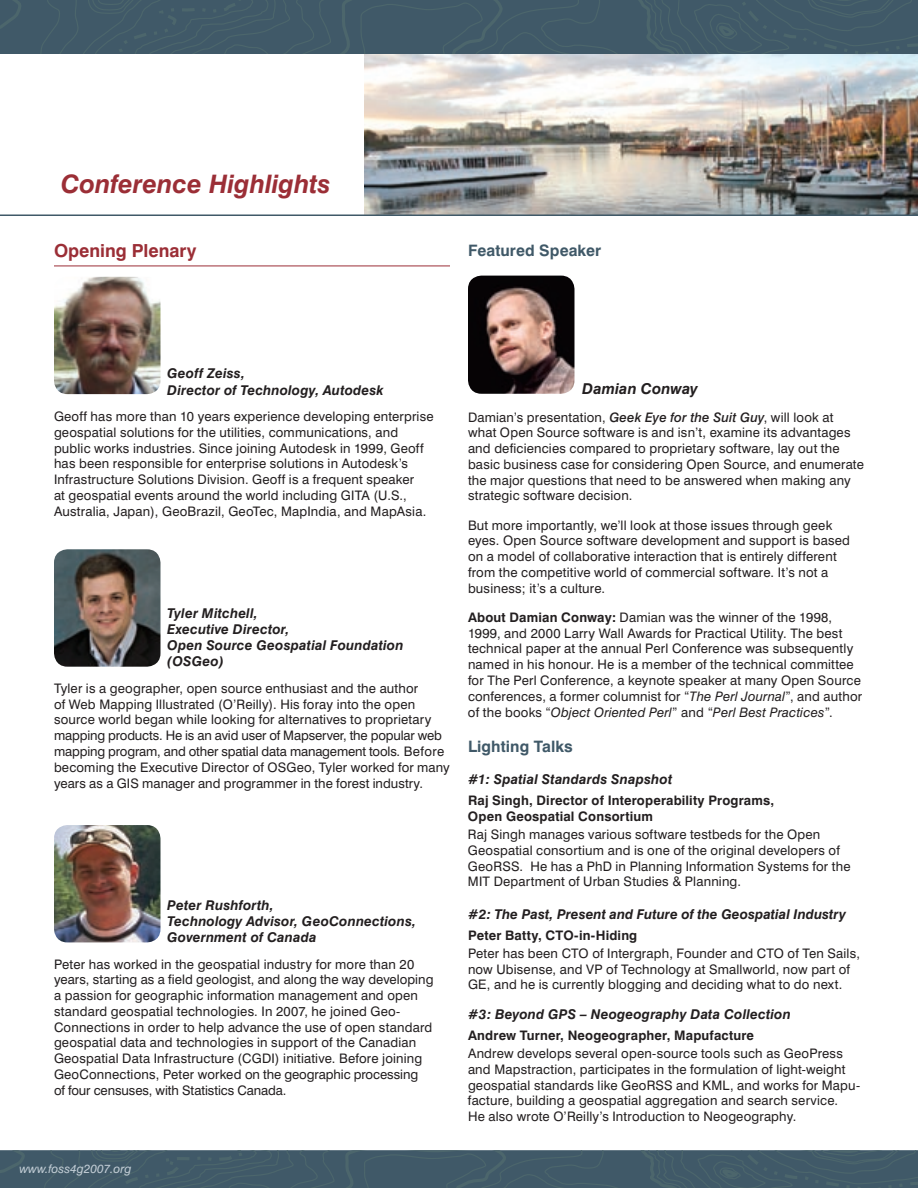
<style>
.page{position:relative;width:918px;height:1188px;background:#fff}
.page>*{position:absolute;margin:0;border:0;box-sizing:border-box;transform-origin:0 0}
.t1{font:italic 700 25.5px "Swiss 721 BT";letter-spacing:-.005em;color:#9b2e36}
.t2{font:700 18px "Swiss 721 BT";color:#9b2e36}
.t3{font:700 15.75px "Swiss 721 BT";letter-spacing:.005em;color:#405968}
.t4{font:italic 700 15px "Swiss 721 BT";letter-spacing:.005em;color:#231f20}
.t5{font:italic 700 13.5px/16.2px "Swiss 721 BT";letter-spacing:.01em;color:#231f20}
.t6{font:13.2px/15.8px "Swiss 721 BT";letter-spacing:.015em;color:#231f20}
.t7{font:700 13.2px/15.8px "Swiss 721 BT";letter-spacing:.01em;color:#231f20}
.t8{font:italic 12px "Swiss 721 BT";color:#c3ced6}
.s1{font-weight:500;font-style:italic}
.s2{font-weight:700}
.s3{font-style:italic}
</style>
<div class="page">
<svg style="left:0;top:1150px;width:918px;height:38px;background:#425b69"></svg>
<img style="left:364px;top:54px;width:554px;height:160px">
<hr style="left:54px;top:266px;width:396px;height:1px;background:#9b2e36">
<img style="left:468px;top:276px;width:106px;height:118px">
<img style="left:54px;top:277px;width:106px;height:117px">
<img style="left:54px;top:549px;width:106px;height:118px">
<img style="left:54px;top:825px;width:106px;height:117px">
<svg style="left:0;top:0;width:918px;height:54px;background:#415a68"></svg>
<hr style="left:0;top:214px;width:918px;height:2px;background:#405968">
<h1 class="t1" style="left:61px;top:168px;width:271px">Conference Highlights</h1>
<h2 class="t2" style="left:54px;top:240px;width:144px">Opening Plenary</h2>
<p class="t3" style="left:468px;top:240px;width:135px">Featured Speaker</p>
<p class="t5" style="left:167px;top:365px;width:218px">Geoff Zeiss,<br>Director of Technology, Autodesk</p>
<p class="t6" style="left:54px;top:408px;width:381px">Geoff has more than 10 years experience developing enterprise geospatial solutions for the utilities, communications, and public works industries. Since joining Autodesk in 1999, Geoff has been responsible for enterprise solutions in Autodesk’s Infrastructure Solutions Division. Geoff is a frequent speaker<br>at geospatial events around the world including GITA (U.S., Australia, Japan), GeoBrazil, GeoTec, MapIndia, and MapAsia.</p>
<p class="t5" style="left:167px;top:605px;width:238px">Tyler Mitchell,<br>Executive Director,<br>Open Source Geospatial Foundation (OSGeo)</p>
<p class="t6" style="left:54px;top:680px;width:397px">Tyler is a geographer, open source enthusiast and the author<br>of Web Mapping Illustrated (O’Reilly). His foray into the open source world began while looking for alternatives to proprietary mapping products. He is an avid user of Mapserver, the popular web mapping program, and other spatial data management tools. Before becoming the Executive Director of OSGeo, Tyler worked for many years as a GIS manager and programmer in the forest industry.</p>
<p class="t5" style="left:167px;top:897px;width:250px">Peter Rushforth,<br>Technology Advisor, GeoConnections,<br>Government of Canada</p>
<p class="t6" style="left:54px;top:956px;width:381px">Peter has worked in the geospatial industry for more than 20 years, starting as a field geologist, and along the way developing a passion for geographic information management and open standard geospatial technologies. In 2007, he joined Geo-Connections in order to help advance the use of open standard geospatial data and technologies in support of the Canadian Geospatial Data Infrastructure (CGDI) initiative. Before joining GeoConnections, Peter worked on the geographic processing<br>of four censuses, with Statistics Canada.</p>
<p class="t8" style="left:19px;top:1162px;width:113px">www.foss4g2007.org</p>
<p class="t4" style="left:582px;top:379px;width:117px">Damian Conway</p>
<p class="t6" style="left:468px;top:409px;width:397px">Damian’s presentation, <span class="s1">Geek Eye for the Suit Guy</span>, will look at what Open Source software is and isn’t, examine its advantages and deficiencies compared to proprietary software, lay out the basic business case for considering Open Source, and enumerate the major questions that need to be answered when making any strategic software decision.</p>
<p class="t6" style="left:468px;top:517px;width:383px">But more importantly, we’ll look at those issues through geek eyes. Open Source software development and support is based on a model of collaborative interaction that is entirely different from the competitive world of commercial software. It’s not a business; it’s a culture.</p>
<p class="t6" style="left:468px;top:609px;width:396px"><span class="s2">About Damian Conway:</span> Damian was the winner of the 1998, 1999, and 2000 Larry Wall Awards for Practical Utility. The best technical paper at the annual Perl Conference was subsequently named in his honour. He is a member of the technical committee for The Perl Conference, a keynote speaker at many Open Source conferences, a former columnist for “<span class="s3">The Perl Journal</span>”, and author of the books “<span class="s3">Object Oriented Perl</span>” and “<span class="s3">Perl Best Practices</span>”.</p>
<p class="t3" style="left:468px;top:737px;width:106px">Lighting Talks</p>
<p class="t5" style="left:468px;top:771px;width:206px">#1: Spatial Standards Snapshot</p>
<p class="t7" style="left:468px;top:793px;width:308px">Raj Singh, Director of Interoperability Programs,<br>Open Geospatial Consortium</p>
<p class="t6" style="left:468px;top:826px;width:384px">Raj Singh manages various software testbeds for the Open Geospatial consortium and is one of the original developers of GeoRSS. He has a PhD in Planning Information Systems for the MIT Department of Urban Studies &amp; Planning.</p>
<p class="t5" style="left:468px;top:906px;width:379px">#2: The Past, Present and Future of the Geospatial Industry</p>
<p class="t7" style="left:468px;top:927px;width:171px">Peter Batty, CTO-in-Hiding</p>
<p class="t6" style="left:468px;top:945px;width:393px">Peter has been CTO of Intergraph, Founder and CTO of Ten Sails, now Ubisense, and VP of Technology at Smallworld, now part of<br>GE, and he is currently blogging and deciding what to do next.</p>
<p class="t5" style="left:468px;top:1006px;width:324px">#3: Beyond GPS – Neogeography Data Collection</p>
<p class="t7" style="left:468px;top:1027px;width:288px">Andrew Turner, Neogeographer, Mapufacture</p>
<p class="t6" style="left:468px;top:1045px;width:394px">Andrew develops several open-source tools such as GeoPress and Mapstraction, participates in the formulation of light-weight geospatial standards like GeoRSS and KML, and works for Mapu&shy;facture, building a geospatial aggregation and search service.<br>He also wrote O’Reilly’s Introduction to Neogeography.</p>
</div>
